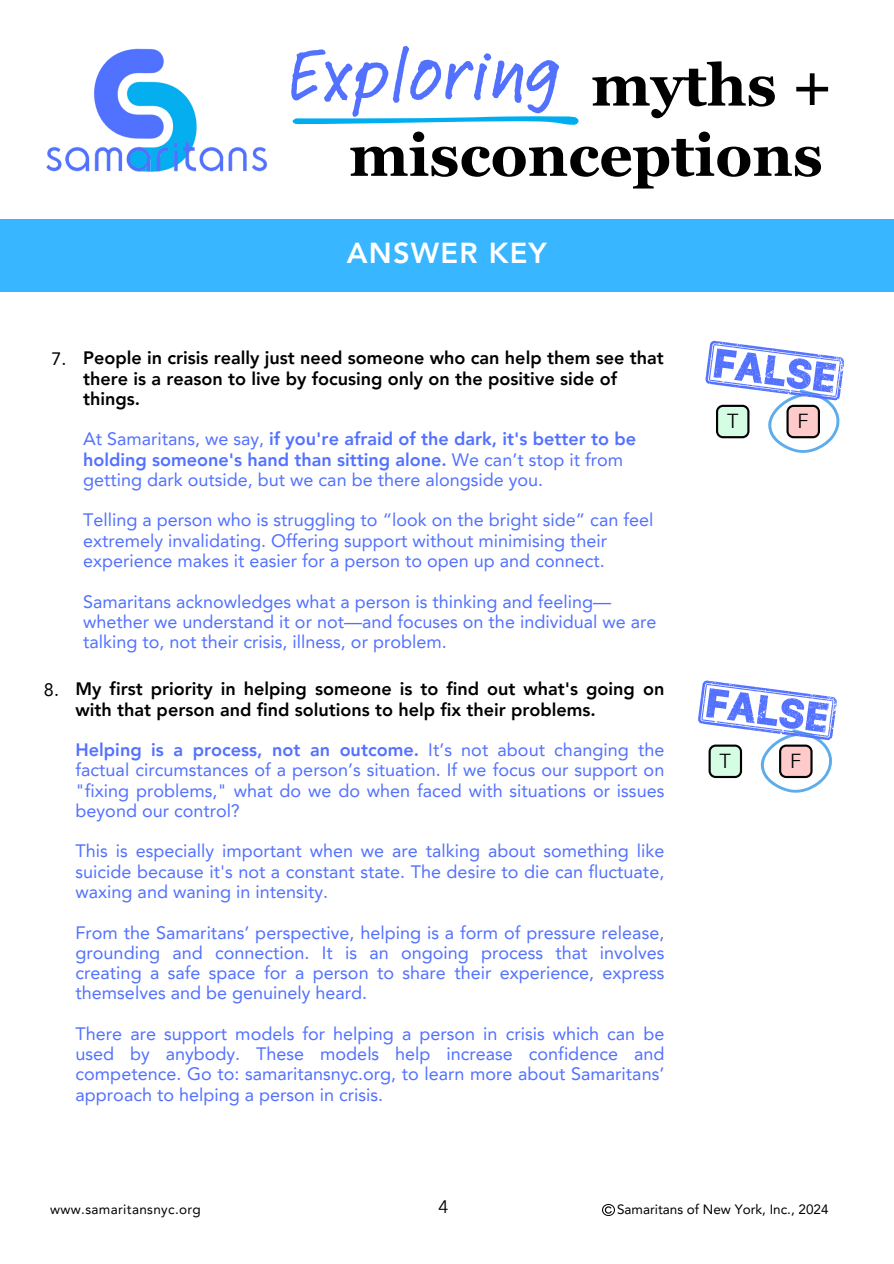
<style>
.page{position:relative;width:894px;height:1264px;background:#fff}
.page>*{position:absolute;margin:0;border:0;box-sizing:border-box;transform-origin:0 0}
.t1{font:500 76.35px "Feltpen Com";color:#5271ff}
.t2{font:700 58.5px "Georgia Pro";color:#000}
.t3{font:800 28.95px "Avenir LT Pro";letter-spacing:.04em;color:#fff}
.t4{font:19.95px "Avenir Next Arabic";color:#000}
.t5{font:18px/20.2px "Avenir LT Pro";color:#5271ff;text-align:justify}
.t6{font:800 18px/20.2px "Avenir LT Pro";color:#000}
.t7{font:18px "Avenir LT Pro";color:#000}
.t8{font:17.85px "Avenir Next Arabic";color:#000}
.t9{font:13.5px "Avenir LT Pro";color:#000}
.t10{font:13.5px "Avenir LT Pro";letter-spacing:.025em;color:#000}
.s1{font-weight:800}
</style>
<div class="page">
<svg style="left:705px;top:341px;width:138px;height:112px"></svg>
<svg style="left:698px;top:680px;width:138px;height:113px"></svg>
<svg style="left:602px;top:1204px;width:12px;height:11px"></svg>
<div style="left:0;top:219px;width:893px;height:73px;background:#38b6ff"></div>
<svg style="left:292px;top:116px;width:286px;height:9px"></svg>
<img style="left:94px;top:48px;width:103px;height:92px">
<img style="left:46px;top:140px;width:222px;height:32px">
<h5 class="t1" style="left:287px;top:22px;width:274px">Exploring</h5>
<h5 class="t2" style="left:591px;top:52px;width:243px">myths +</h5>
<h5 class="t2" style="left:349px;top:122px;width:475px">misconceptions</h5>
<p class="t3" style="left:347px;top:241px;width:201px">ANSWER KEY</p>
<h3 class="t7" style="left:51px;top:351px;width:17px">7.</h3>
<p class="t6" style="left:83px;top:349px;width:582px">People in crisis really just need someone who can help them see that there is a reason to live by focusing only on the positive side of things.</p>
<h1 class="t5" style="left:83px;top:430px;width:554px;text-align:left">At Samaritans, we say, <span class="s1">if you're afraid of the dark, it's better to be holding someone's hand than sitting alone.</span> We can’t stop it from getting dark outside, but we can be there alongside you.</h1>
<h2 class="t5" style="left:83px;top:511px;width:571px;text-align:left">Telling a person who is struggling to “look on the bright side” can feel extremely invalidating. Offering support without minimising their experience makes it easier for a person to open up and connect.</h2>
<h2 class="t5" style="left:83px;top:592px;width:574px;text-align:left">Samaritans acknowledges what a person is thinking and feeling— whether we understand it or not—and focuses on the individual we are talking to, not their crisis, illness, or problem.</h2>
<p class="t7" style="left:44px;top:682px;width:17px">8.</p>
<h5 class="t6" style="left:76px;top:680px;width:590px">My first priority in helping someone is to find out what's going on with that person and find solutions to help fix their problems.</h5>
<h5 class="t5" style="left:76px;top:741px;width:590px"><span class="s1">Helping is a process, not an outcome.</span> It’s not about changing the factual circumstances of a person’s situation. If we focus our support on "fixing problems," what do we do when faced with situations or issues beyond our control?</h5>
<h5 class="t5" style="left:76px;top:842px;width:590px">This is especially important when we are talking about something like suicide because it's not a constant state. The desire to die can fluctuate, waxing and waning in intensity.</h5>
<p class="t5" style="left:76px;top:923px;width:590px">From the Samaritans’ perspective, helping is a form of pressure release, grounding and connection. It is an ongoing process that involves creating a safe space for a person to share their experience, express themselves and be genuinely heard.</p>
<p class="t5" style="left:76px;top:1025px;width:590px">There are support models for helping a person in crisis which can be used by anybody. These models help increase confidence and competence. Go to: samaritansnyc.org, to learn more about Samaritans’ approach to helping a person in crisis.</p>
<h5 class="t4" style="left:726px;top:409px;width:13px">T</h5>
<h4 class="t4" style="left:797px;top:409px;width:13px">F</h4>
<p class="t4" style="left:719px;top:749px;width:13px">T</p>
<p class="t4" style="left:790px;top:749px;width:13px">F</p>
<h4 class="t10" style="left:50px;top:1204px;width:152px">www.samaritansnyc.org</h4>
<h5 class="t8" style="left:438px;top:1195px;width:12px">4</h5>
<h5 class="t9" style="left:617px;top:1204px;width:213px">Samaritans of New York, Inc., 2024</h5>
</div>
